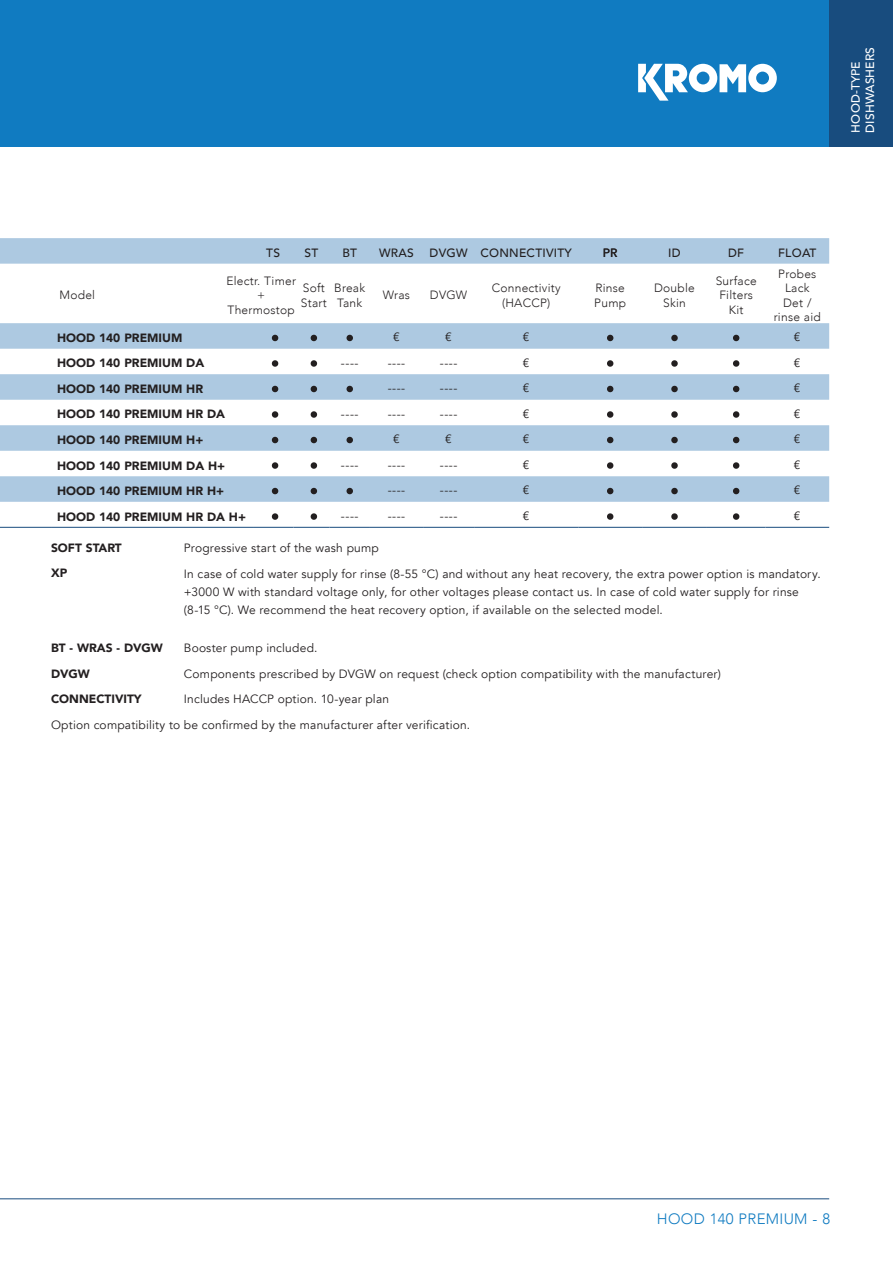
<style>
.page{position:relative;width:893px;height:1263px;background:#fff}
.page>*{position:absolute;margin:0;border:0;box-sizing:border-box;transform-origin:0 0}
.t1{font:300 15px "Avenir";letter-spacing:.02em;color:#107bc1}
.t2{font:12px/25.5px "Avenir";letter-spacing:.015em;color:#231f20}
.t3{font:900 12px/25.5px "Avenir";color:#231f20}
.t4{font:300 12px/14.4px "Avenir";letter-spacing:.02em;color:#231f20;text-align:center}
.t5{font:500 12px "Avenir";letter-spacing:.02em;color:#231f20}
.t6{font:500 12px/14.4px "Avenir";letter-spacing:.01em;color:#fff}
</style>
<div class="page">
<div style="left:0;top:0;width:893px;height:147px;background:#107bc1"></div>
<div style="left:829px;top:0;width:64px;height:147px;background:#184c7e"></div>
<hr style="left:0;top:1198px;width:829px;height:1px;background:#184c7e">
<svg style="left:0;top:238px;width:829px;height:264px"></svg>
<hr style="left:0;top:527px;width:51px;height:1px;background:#184c7e">
<hr style="left:51px;top:527px;width:202px;height:1px;background:#184c7e">
<hr style="left:253px;top:527px;width:40px;height:1px;background:#184c7e">
<hr style="left:293px;top:527px;width:37px;height:1px;background:#184c7e">
<hr style="left:330px;top:527px;width:40px;height:1px;background:#184c7e">
<hr style="left:370px;top:527px;width:53px;height:1px;background:#184c7e">
<hr style="left:423px;top:527px;width:51px;height:1px;background:#184c7e">
<hr style="left:474px;top:527px;width:104px;height:1px;background:#184c7e">
<hr style="left:578px;top:527px;width:64px;height:1px;background:#184c7e">
<hr style="left:642px;top:527px;width:65px;height:1px;background:#184c7e">
<hr style="left:707px;top:527px;width:58px;height:1px;background:#184c7e">
<hr style="left:765px;top:527px;width:64px;height:1px;background:#184c7e">
<svg style="left:272px;top:335px;width:6px;height:6px"></svg>
<svg style="left:311px;top:335px;width:6px;height:6px"></svg>
<svg style="left:346px;top:335px;width:7px;height:6px"></svg>
<svg style="left:607px;top:335px;width:6px;height:6px"></svg>
<svg style="left:671px;top:335px;width:7px;height:6px"></svg>
<svg style="left:733px;top:335px;width:6px;height:6px"></svg>
<svg style="left:272px;top:360px;width:6px;height:7px"></svg>
<svg style="left:311px;top:360px;width:6px;height:7px"></svg>
<svg style="left:607px;top:360px;width:6px;height:7px"></svg>
<svg style="left:671px;top:360px;width:7px;height:7px"></svg>
<svg style="left:733px;top:360px;width:6px;height:7px"></svg>
<svg style="left:272px;top:386px;width:6px;height:6px"></svg>
<svg style="left:311px;top:386px;width:6px;height:6px"></svg>
<svg style="left:346px;top:386px;width:7px;height:6px"></svg>
<svg style="left:607px;top:386px;width:6px;height:6px"></svg>
<svg style="left:671px;top:386px;width:7px;height:6px"></svg>
<svg style="left:733px;top:386px;width:6px;height:6px"></svg>
<svg style="left:272px;top:411px;width:6px;height:7px"></svg>
<svg style="left:311px;top:411px;width:6px;height:7px"></svg>
<svg style="left:607px;top:411px;width:6px;height:7px"></svg>
<svg style="left:671px;top:411px;width:7px;height:7px"></svg>
<svg style="left:733px;top:411px;width:6px;height:7px"></svg>
<svg style="left:272px;top:437px;width:6px;height:6px"></svg>
<svg style="left:311px;top:437px;width:6px;height:6px"></svg>
<svg style="left:346px;top:437px;width:7px;height:6px"></svg>
<svg style="left:607px;top:437px;width:6px;height:6px"></svg>
<svg style="left:671px;top:437px;width:7px;height:6px"></svg>
<svg style="left:733px;top:437px;width:6px;height:6px"></svg>
<svg style="left:272px;top:462px;width:6px;height:7px"></svg>
<svg style="left:311px;top:462px;width:6px;height:7px"></svg>
<svg style="left:607px;top:462px;width:6px;height:7px"></svg>
<svg style="left:671px;top:462px;width:7px;height:7px"></svg>
<svg style="left:733px;top:462px;width:6px;height:7px"></svg>
<svg style="left:272px;top:488px;width:6px;height:6px"></svg>
<svg style="left:311px;top:488px;width:6px;height:6px"></svg>
<svg style="left:346px;top:488px;width:7px;height:6px"></svg>
<svg style="left:607px;top:488px;width:6px;height:6px"></svg>
<svg style="left:671px;top:488px;width:7px;height:6px"></svg>
<svg style="left:733px;top:488px;width:6px;height:6px"></svg>
<svg style="left:272px;top:513px;width:6px;height:7px"></svg>
<svg style="left:311px;top:513px;width:6px;height:7px"></svg>
<svg style="left:607px;top:513px;width:6px;height:7px"></svg>
<svg style="left:671px;top:513px;width:7px;height:7px"></svg>
<svg style="left:733px;top:513px;width:6px;height:7px"></svg>
<svg style="left:638px;top:64px;width:139px;height:37px"></svg>
<p class="t6" style="left:848px;top:133px;width:87px;rotate:-90deg">HOOD-TYPE<br>DISHWASHERS</p>
<p class="t4" style="left:60px;top:288px;width:37px">Model</p>
<p class="t5" style="left:266px;top:242px;width:15px">TS</p>
<p class="t5" style="left:305px;top:242px;width:15px">ST</p>
<p class="t5" style="left:342px;top:242px;width:16px">BT</p>
<p class="t5" style="left:379px;top:242px;width:36px">WRAS</p>
<p class="t5" style="left:430px;top:242px;width:144px">DVGW CONNECTIVITY</p>
<p class="t5" style="left:668px;top:242px;width:14px">ID</p>
<p class="t5" style="left:728px;top:242px;width:18px">DF</p>
<p class="t5" style="left:778px;top:242px;width:40px">FLOAT</p>
<p class="t5" style="left:603px;top:242px;width:16px">PR</p>
<p class="t4" style="left:226px;top:274px;width:71px">Electr. Timer +<br>Thermostop</p>
<p class="t4" style="left:301px;top:281px;width:27px;text-align:left">Soft<br>Start</p>
<p class="t4" style="left:334px;top:281px;width:32px;text-align:left">Break<br>Tank</p>
<p class="t4" style="left:383px;top:288px;width:29px">Wras</p>
<p class="t4" style="left:430px;top:288px;width:39px">DVGW</p>
<p class="t4" style="left:492px;top:281px;width:70px">Connectivity (HACCP)</p>
<p class="t4" style="left:594px;top:281px;width:33px;text-align:left">Rinse<br>Pump</p>
<p class="t4" style="left:654px;top:281px;width:42px">Double<br>Skin</p>
<p class="t4" style="left:716px;top:274px;width:43px">Surface<br>Filters<br>Kit</p>
<p class="t4" style="left:774px;top:266px;width:49px">Probes<br>Lack<br>Det / rinse aid</p>
<p class="t2" style="left:393px;top:324px;width:8px">€</p>
<p class="t2" style="left:445px;top:324px;width:8px">€</p>
<p class="t2" style="left:523px;top:324px;width:8px">€</p>
<p class="t2" style="left:794px;top:324px;width:8px">€</p>
<p class="t3" style="left:57px;top:325px;width:191px">HOOD 140 PREMIUM<br>HOOD 140 PREMIUM DA<br>HOOD 140 PREMIUM HR<br>HOOD 140 PREMIUM HR DA<br>HOOD 140 PREMIUM H+<br>HOOD 140 PREMIUM DA H+<br>HOOD 140 PREMIUM HR H+<br>HOOD 140 PREMIUM HR DA H+</p>
<p class="t3" style="left:51px;top:535px;width:72px">SOFT START<br>XP</p>
<p class="t2" style="left:341px;top:350px;width:19px">----</p>
<p class="t2" style="left:388px;top:350px;width:19px">----</p>
<p class="t2" style="left:440px;top:350px;width:19px">----</p>
<p class="t2" style="left:523px;top:350px;width:8px">€</p>
<p class="t2" style="left:794px;top:350px;width:8px">€</p>
<p class="t2" style="left:388px;top:376px;width:19px">----</p>
<p class="t2" style="left:440px;top:376px;width:19px">----</p>
<p class="t2" style="left:523px;top:376px;width:8px">€</p>
<p class="t2" style="left:794px;top:376px;width:8px">€</p>
<p class="t2" style="left:341px;top:401px;width:19px">----</p>
<p class="t2" style="left:388px;top:401px;width:19px">----</p>
<p class="t2" style="left:440px;top:401px;width:19px">----</p>
<p class="t2" style="left:523px;top:401px;width:8px">€</p>
<p class="t2" style="left:794px;top:401px;width:8px">€</p>
<p class="t2" style="left:393px;top:427px;width:8px">€</p>
<p class="t2" style="left:445px;top:427px;width:8px">€</p>
<p class="t2" style="left:523px;top:427px;width:8px">€</p>
<p class="t2" style="left:794px;top:427px;width:8px">€</p>
<p class="t2" style="left:341px;top:452px;width:19px">----</p>
<p class="t2" style="left:388px;top:452px;width:19px">----</p>
<p class="t2" style="left:440px;top:452px;width:19px">----</p>
<p class="t2" style="left:523px;top:452px;width:8px">€</p>
<p class="t2" style="left:794px;top:452px;width:8px">€</p>
<p class="t2" style="left:388px;top:478px;width:19px">----</p>
<p class="t2" style="left:440px;top:478px;width:19px">----</p>
<p class="t2" style="left:523px;top:478px;width:8px">€</p>
<p class="t2" style="left:794px;top:478px;width:8px">€</p>
<p class="t2" style="left:341px;top:503px;width:19px">----</p>
<p class="t2" style="left:388px;top:503px;width:19px">----</p>
<p class="t2" style="left:440px;top:503px;width:19px">----</p>
<p class="t2" style="left:523px;top:503px;width:8px">€</p>
<p class="t2" style="left:794px;top:503px;width:8px">€</p>
<p class="t2" style="left:184px;top:535px;width:638px">Progressive start of the wash pump<br>In case of cold water supply for rinse (8-55 °C) and without any heat recovery, the extra power option is mandatory.</p>
<p class="t2" style="left:184px;top:583px;width:616px;line-height:18px">+3000 W with standard voltage only, for other voltages please contact us. In case of cold water supply for rinse (8-15 °C). We recommend the heat recovery option, if available on the selected model.</p>
<p class="t2" style="left:184px;top:635px;width:135px">Booster pump included.</p>
<p class="t2" style="left:184px;top:661px;width:538px">Components prescribed by DVGW on request (check option compatibility with the manufacturer)</p>
<p class="t2" style="left:184px;top:686px;width:207px">Includes HACCP option. 10-year plan</p>
<p class="t2" style="left:51px;top:712px;width:421px">Option compatibility to be confirmed by the manufacturer after verification.</p>
<p class="t3" style="left:51px;top:635px;width:113px">BT - WRAS - DVGW<br>DVGW<br>CONNECTIVITY</p>
<p class="t1" style="left:657px;top:1210px;width:175px">HOOD 140 PREMIUM - 8</p>
</div>
